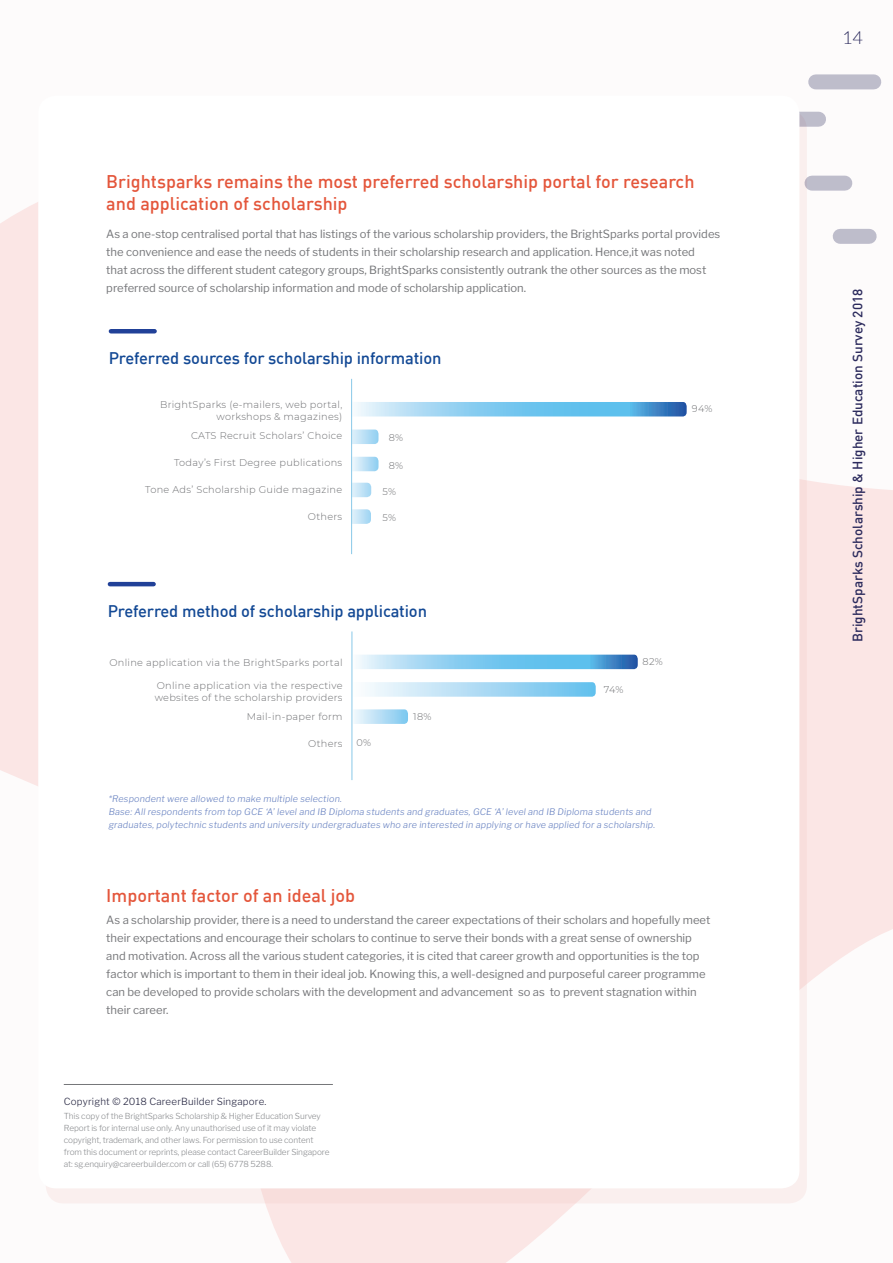
<style>
.page{position:relative;width:893px;height:1263px;background:#fff}
.page>*{position:absolute;margin:0;border:0;box-sizing:border-box;transform-origin:0 0}
.t1{font:500 18px/21.8px "DIN";color:#e4563b}
.t2{font:300 18px "Lato";color:#2c2b5d}
.t3{font:500 16.5px "DIN";letter-spacing:-.01em;color:#134995}
.t4{font:500 13.5px "DIN";color:#2c2b5d}
.t5{font:11.25px/18px "Libre Franklin";color:#757679}
.t6{font:300 9.75px/11.7px "Montserrat";letter-spacing:.03em;color:#6c6d70;text-align:right}
.t7{font:300 9.75px "Libre Franklin";letter-spacing:.02em;color:#272742}
.t8{font:italic 300 9px/12.8px "Libre Franklin";letter-spacing:.02em;color:#6882c1}
.t9{font:300 8.25px/12px "Libre Franklin";letter-spacing:-.01em;color:#8d8f92}
</style>
<div class="page">
<div style="left:0;top:0;width:893px;height:1263px;background:linear-gradient(to bottom,#fcf3f3,#fcf1f1)"></div>
<div style="left:46px;top:111px;width:761px;height:1092px;background:linear-gradient(to right,#f9e8e6,#f9e8e6);border-radius:18px"></div>
<div style="left:781px;top:112px;width:38px;height:15px;background:#bebdcb"></div>
<div style="left:816px;top:74px;width:58px;height:15px;background:#bebdcb"></div>
<div style="left:812px;top:176px;width:33px;height:15px;background:#bebdcb"></div>
<div style="left:840px;top:229px;width:29px;height:15px;background:#bebdcb"></div>
<div style="left:38px;top:96px;width:761px;height:1092px;background:#fff;border-radius:18px"></div>
<hr style="left:64px;top:1084px;width:269px;height:1px;background:#757679">
<hr style="left:111px;top:329px;width:44px;height:4px;background:#214198">
<svg style="left:352px;top:402px;width:335px;height:14px;background:#7fc3e9"></svg>
<svg style="left:352px;top:429px;width:26px;height:15px"></svg>
<svg style="left:352px;top:509px;width:19px;height:15px"></svg>
<svg style="left:352px;top:483px;width:19px;height:14px"></svg>
<svg style="left:352px;top:457px;width:26px;height:14px"></svg>
<hr style="left:351px;top:379px;width:1px;height:175px;background:#88c8e8">
<hr style="left:110px;top:582px;width:44px;height:4px;background:#214198">
<svg style="left:358px;top:655px;width:280px;height:14px;background:#7ec2e9"></svg>
<svg style="left:367px;top:682px;width:229px;height:15px;background:#aedcf4"></svg>
<svg style="left:354px;top:709px;width:54px;height:15px"></svg>
<hr style="left:352px;top:631px;width:1px;height:149px;background:#88c8e8">
<h1 class="t1" style="left:106px;top:170px;width:590px">Brightsparks remains the most preferred scholarship portal for research and application of scholarship</h1>
<p class="t5" style="left:106px;top:225px;width:615px">As a one-stop centralised portal that has listings of the various scholarship providers, the BrightSparks portal provides the convenience and ease the needs of students in their scholarship research and application. Hence,it was noted<br>that across the different student category groups, BrightSparks consistently outrank the other sources as the most preferred source of scholarship information and mode of scholarship application.</p>
<h2 class="t3" style="left:109px;top:348px;width:334px">Preferred sources for scholarship information</h2>
<p class="t6" style="left:160px;top:399px;width:184px">BrightSparks (e-mailers, web portal, workshops &amp; magazines)</p>
<p class="t6" style="left:191px;top:430px;width:153px">CATS Recruit Scholars’ Choice</p>
<p class="t6" style="left:174px;top:457px;width:170px">Today’s First Degree publications</p>
<p class="t6" style="left:145px;top:484px;width:199px">Tone Ads’ Scholarship Guide magazine</p>
<p class="t6" style="left:308px;top:511px;width:36px">Others</p>
<p class="t6" style="left:389px;top:431px;width:16px">8%</p>
<p class="t6" style="left:389px;top:459px;width:16px">8%</p>
<p class="t6" style="left:382px;top:485px;width:15px">5%</p>
<p class="t6" style="left:382px;top:511px;width:15px">5%</p>
<p class="t6" style="left:692px;top:402px;width:22px">94%</p>
<h2 class="t3" style="left:108px;top:601px;width:321px">Preferred method of scholarship application</h2>
<p class="t6" style="left:109px;top:657px;width:235px">Online application via the BrightSparks portal</p>
<p class="t6" style="left:155px;top:679px;width:189px;text-align:left">Online application via the respective websites of the scholarship providers</p>
<p class="t6" style="left:247px;top:710px;width:97px">Mail-in-paper form</p>
<p class="t6" style="left:308px;top:737px;width:36px">Others</p>
<p class="t6" style="left:357px;top:737px;width:16px">0%</p>
<p class="t6" style="left:413px;top:711px;width:20px">18%</p>
<p class="t6" style="left:604px;top:683px;width:21px">74%</p>
<p class="t6" style="left:643px;top:655px;width:22px">82%</p>
<p class="t8" style="left:109px;top:793px;width:548px">*Respondent were allowed to make multiple selection.<br>Base: All respondents from top GCE ‘A’ level and IB Diploma students and graduates, GCE ‘A’ level and IB Diploma students and graduates, polytechnic students and university undergraduates who are interested in applying or have applied for a scholarship.</p>
<h1 class="t1" style="left:106px;top:884px;width:250px">I mportant factor of an ideal job</h1>
<p class="t5" style="left:106px;top:911px;width:606px">As a scholarship provider, there is a need to understand the career expectations of their scholars and hopefully meet their expectations and encourage their scholars to continue to serve their bonds with a great sense of ownership and motivation. Across all the various student categories, it is cited that career growth and opportunities is the top factor which is important to them in their ideal job. Knowing this, a well-designed and purposeful career programme can be developed to provide scholars with the development and advancement so as to prevent stagnation within their career.</p>
<p class="t7" style="left:64px;top:1096px;width:204px">Copyright © 2018 CareerBuilder Singapore.</p>
<p class="t9" style="left:64px;top:1110px;width:267px">This copy of the BrightSparks Scholarship &amp; Higher Education Survey Report is for internal use only. Any unauthorised use of it may violate copyright, trademark, and other laws. For permission to use content from this document or reprints, please contact CareerBuilder Singapore at: sg.enquiry@careerbuilder.com or call (65) 6778 5288.</p>
<h1 class="t2" style="left:842px;top:28px;width:22px">14</h1>
<p class="t4" style="left:849px;top:642px;width:355px;rotate:-90deg">BrightSparks Scholarship &amp; Higher Education Survey 2018</p>
</div>
